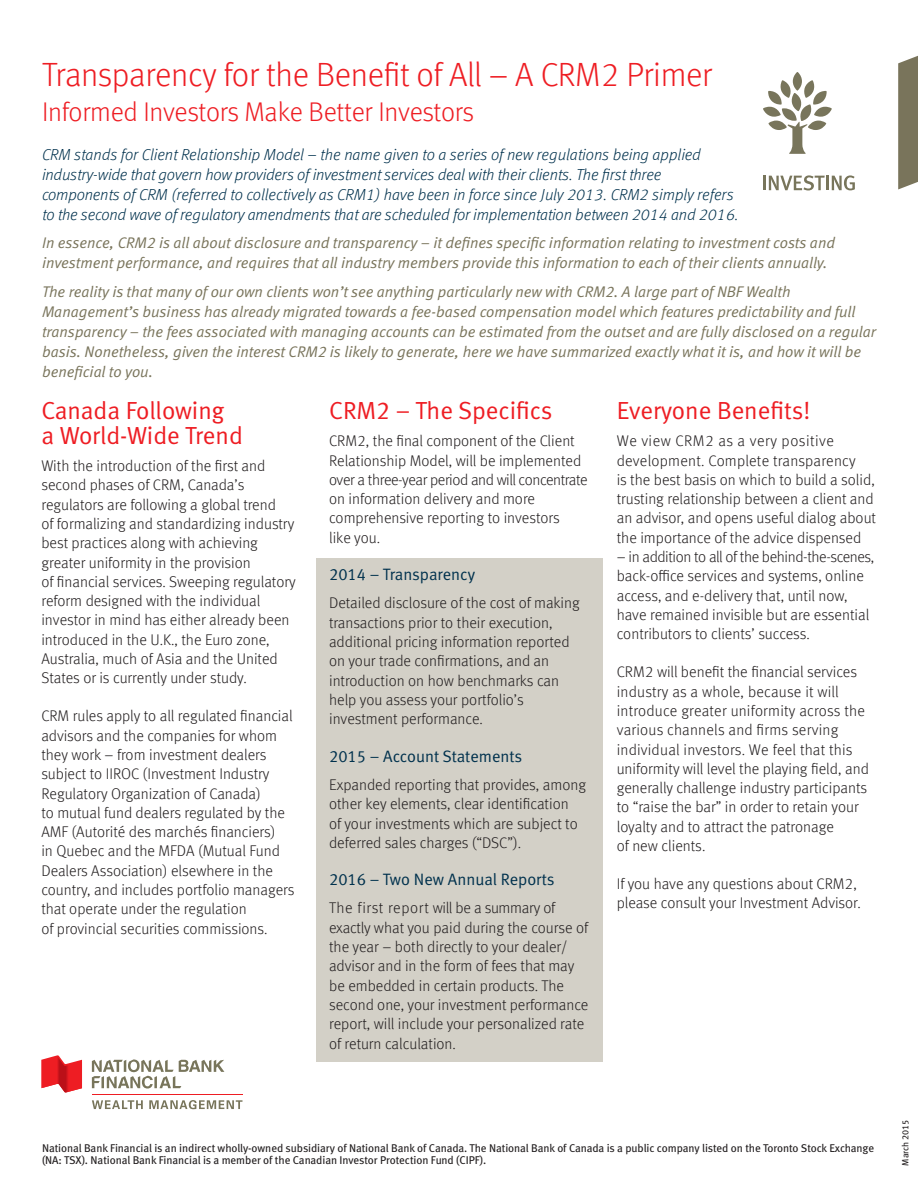
<style>
.page{position:relative;width:918px;height:1188px;background:#fff}
.page>*{position:absolute;margin:0;border:0;box-sizing:border-box;transform-origin:0 0}
.t1{font:300 33.6px "Meta Offc Pro";letter-spacing:-.01em;color:#ee1d23}
.t2{font:300 27px "Meta Offc Pro";letter-spacing:-.01em;color:#ee1d23}
.t3{font:24.75px/24.8px "Meta Normal LF";color:#ee1d23}
.t4{font:16.5px "Meta Normal LF";color:#00314d}
.t5{font:italic 300 15.9px/20px "Meta Offc Pro";letter-spacing:-.01em;color:#00314d}
.t6{font:300 15.45px/19.4px "Meta Offc Pro";color:#231f20}
.t7{font:italic 15.45px/20.1px "Meta Normal LF";color:#79745b}
.t8{font:11.25px/12.8px "Meta Book LF";letter-spacing:-.005em;color:#231f20}
.t9{font:9px "Meta Book LF";color:#231f20}
.t10{font:3.6px "Meta Medium LF Caps";color:#231f20}
</style>
<div class="page">
<svg style="left:92px;top:1100px;width:51px;height:9px"></svg>
<svg style="left:149px;top:1100px;width:93px;height:9px"></svg>
<hr style="left:92px;top:1094px;width:150px;height:1px;background:#ee1d23">
<svg style="left:92px;top:1059px;width:132px;height:30px"></svg>
<svg style="left:41px;top:1055px;width:41px;height:38px"></svg>
<div style="left:317px;top:558px;width:286px;height:504px;background:#d3d0c7"></div>
<svg style="left:763px;top:72px;width:69px;height:82px"></svg>
<hr style="left:763px;top:176px;width:3px;height:14px;background:#78755b">
<svg style="left:769px;top:175px;width:56px;height:15px"></svg>
<hr style="left:826px;top:176px;width:3px;height:14px;background:#78755b">
<svg style="left:832px;top:175px;width:23px;height:15px"></svg>
<svg style="left:898px;top:56px;width:20px;height:133px;background:#817c65"></svg>
<h1 class="t1" style="left:42px;top:51px;width:672px">Transparency for the Benefit of All – A CRM2 Primer</h1>
<h2 class="t2" style="left:42px;top:92px;width:434px">Informed Investors Make Better Investors</h2>
<p class="t5" style="left:42px;top:144px;width:698px">CRM stands for Client Relationship Model – the name given to a series of new regulations being applied industry-wide that govern how providers of investment services deal with their clients. The first three components of CRM (referred to collectively as CRM1) have been in force since July 2013. CRM2 simply refers to the second wave of regulatory amendments that are scheduled for implementation between 2014 and 2016.</p>
<p class="t7" style="left:42px;top:233px;width:795px;line-height:19.4px">In essence, CRM2 is all about disclosure and transparency – it defines specific information relating to investment costs and investment performance, and requires that all industry members provide this information to each of their clients annually.</p>
<p class="t7" style="left:42px;top:281px;width:836px">The reality is that many of our own clients won’t see anything particularly new with CRM2. A large part of NBF Wealth Management’s business has already migrated towards a fee-based compensation model which features predictability and full transparency – the fees associated with managing accounts can be estimated from the outset and are fully disclosed on a regular basis. Nonetheless, given the interest CRM2 is likely to generate, here we have summarized exactly what it is, and how it will be beneficial to you.</p>
<h3 class="t3" style="left:41px;top:398px;width:203px">Canada Following a World-Wide Trend</h3>
<p class="t6" style="left:41px;top:455px;width:256px">With the introduction of the first and second phases of CRM, Canada’s regulators are following a global trend<br>of formalizing and standardizing industry best practices along with achieving greater uniformity in the provision<br>of financial services. Sweeping regulatory reform designed with the individual investor in mind has either already been introduced in the U.K., the Euro zone, Australia, much of Asia and the United States or is currently under study.</p>
<p class="t6" style="left:41px;top:705px;width:255px">CRM rules apply to all regulated financial advisors and the companies for whom they work – from investment dealers subject to IIROC (Investment Industry Regulatory Organization of Canada)<br>to mutual fund dealers regulated by the AMF (Autorité des marchés financiers)<br>in Quebec and the MFDA (Mutual Fund Dealers Association) elsewhere in the country, and includes portfolio managers that operate under the regulation<br>of provincial securities commissions.</p>
<h3 class="t3" style="left:329px;top:398px;width:225px">CRM2 – The Specifics</h3>
<p class="t6" style="left:329px;top:430px;width:260px">CRM2, the final component of the Client Relationship Model, will be implemented over a three-year period and will concentrate on information delivery and more comprehensive reporting to investors<br>like you.</p>
<p class="t4" style="left:329px;top:565px;width:148px">2014 – Transparency</p>
<p class="t6" style="left:329px;top:593px;width:252px">Detailed disclosure of the cost of making transactions prior to their execution, additional pricing information reported on your trade confirmations, and an introduction on how benchmarks can help you assess your portfolio’s investment performance.</p>
<p class="t4" style="left:329px;top:746px;width:195px">2015 – Account Statements</p>
<p class="t6" style="left:329px;top:774px;width:258px">Expanded reporting that provides, among other key elements, clear identification<br>of your investments which are subject to deferred sales charges (“DSC”).</p>
<p class="t4" style="left:329px;top:870px;width:227px">2016 – Two New Annual Reports</p>
<p class="t6" style="left:329px;top:898px;width:261px">The first report will be a summary of exactly what you paid during the course of the year – both directly to your dealer/ advisor and in the form of fees that may be embedded in certain products. The second one, your investment performance report, will include your personalized rate of return calculation.</p>
<h3 class="t3" style="left:617px;top:398px;width:195px">Everyone Benefits!</h3>
<p class="t6" style="left:617px;top:430px;width:261px">We view CRM2 as a very positive development. Complete transparency<br>is the best basis on which to build a solid, trusting relationship between a client and an advisor, and opens useful dialog about the importance of the advice dispensed</p>
<p class="t6" style="left:617px;top:546px;width:259px">– in addition to all of the behind-the-scenes, back-office services and systems, online access, and e-delivery that, until now, have remained invisible but are essential contributors to clients’ success.</p>
<p class="t6" style="left:617px;top:661px;width:254px">CRM2 will benefit the financial services industry as a whole, because it will introduce greater uniformity across the various channels and firms serving individual investors. We feel that this uniformity will level the playing field, and generally challenge industry participants to “raise the bar” in order to retain your loyalty and to attract the patronage<br>of new clients.</p>
<p class="t6" style="left:617px;top:873px;width:246px">If you have any questions about CRM2, please consult your Investment Advisor.</p>
<p class="t8" style="left:42px;top:1141px;width:834px">National Bank Financial is an indirect wholly-owned subsidiary of National Bank of Canada. The National Bank of Canada is a public company listed on the Toronto Stock Exchange (NA: TSX). National Bank Financial is a member of the Canadian Investor Protection Fund (CIPF).</p>
<p class="t10" style="left:100px;top:1159px;width:6px">51</p>
<p class="t9" style="left:900px;top:1166px;width:47px;rotate:-90deg">March 2015</p>
</div>
